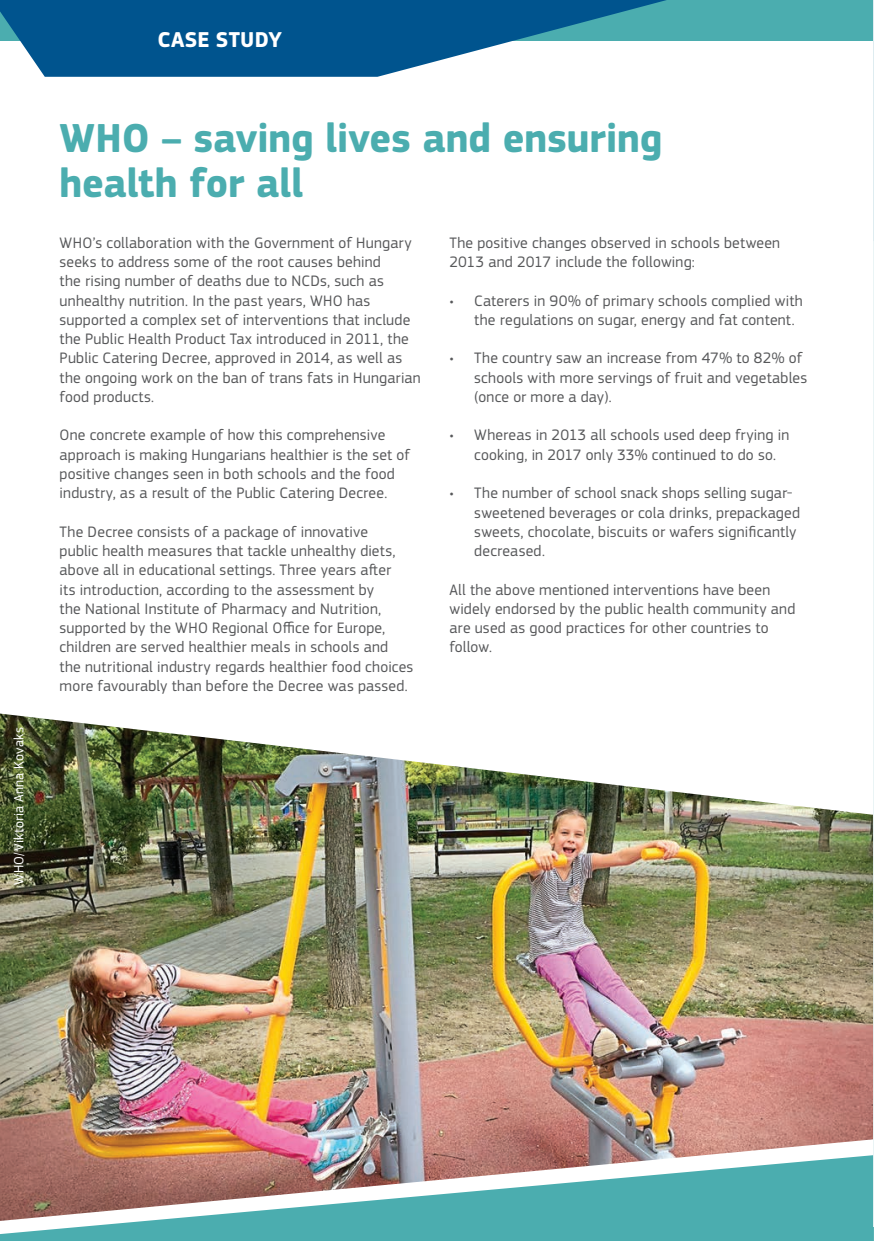
<style>
.page{position:relative;width:874px;height:1241px;background:#fff}
.page>*{position:absolute;margin:0;border:0;box-sizing:border-box;transform-origin:0 0}
.TITLE_1_GREEN{font:700 42px/45.1px "EC Square Sans Pro";letter-spacing:-.005em;color:#4badaf}
.Title_CASE_STUDY{font:700 22.4px "EC Square Sans Pro";letter-spacing:.01em;color:#fff}
.BODY_TEXT{font:15.75px/19.2px "EC Square Sans Pro";letter-spacing:.015em;color:#57585a}
.Photo_credits{font:14px "EC Square Sans Pro";letter-spacing:.025em;color:#fff}
</style>
<div class="page">
<div style="left:0;top:0;width:873px;height:40px;background:#4badaf"></div>
<svg style="left:0;top:0;width:666px;height:77px;fill:#00548e"></svg>
<div style="left:0;top:1220px;width:873px;height:20px;background:#4badaf"></div>
<img style="left:0;top:713px;width:873px;height:507px">
<p class="Photo_credits" style="left:11px;top:884px;width:159px;rotate:-90deg">WHO/Viktoria Anna Kovaks</p>
<p class="Title_CASE_STUDY" style="left:157px;top:26px;width:126px">CASE STUDY</p>
<p class="TITLE_1_GREEN" style="left:60px;top:116px;width:603px">WHO – saving lives and ensuring health for all</p>
<p class="BODY_TEXT" style="left:60px;top:233px;width:362px">WHO’s collaboration with the Government of Hungary seeks to address some of the root causes behind<br>the rising number of deaths due to NCDs, such as unhealthy nutrition. In the past years, WHO has supported a complex set of interventions that include the Public Health Product Tax introduced in 2011, the Public Catering Decree, approved in 2014, as well as the ongoing work on the ban of trans fats in Hungarian food products.</p>
<p class="BODY_TEXT" style="left:60px;top:425px;width:352px">One concrete example of how this comprehensive approach is making Hungarians healthier is the set of positive changes seen in both schools and the food industry, as a result of the Public Catering Decree.</p>
<p class="BODY_TEXT" style="left:60px;top:522px;width:355px">The Decree consists of a package of innovative<br>public health measures that tackle unhealthy diets, above all in educational settings. Three years after<br>its introduction, according to the assessment by<br>the National Institute of Pharmacy and Nutrition, supported by the WHO Regional Office for Europe, children are served healthier meals in schools and the nutritional industry regards healthier food choices more favourably than before the Decree was passed.</p>
<p class="BODY_TEXT" style="left:449px;top:233px;width:332px">The positive changes observed in schools between<br>2013 and 2017 include the following:</p>
<p class="BODY_TEXT" style="left:474px;top:291px;width:330px;text-indent:-25px">• Caterers in 90% of primary schools complied with the regulations on sugar, energy and fat content.</p>
<p class="BODY_TEXT" style="left:474px;top:348px;width:334px;text-indent:-25px">• The country saw an increase from 47% to 82% of schools with more servings of fruit and vegetables (once or more a day).</p>
<p class="BODY_TEXT" style="left:474px;top:425px;width:316px;text-indent:-25px">• Whereas in 2013 all schools used deep frying in cooking, in 2017 only 33% continued to do so.</p>
<p class="BODY_TEXT" style="left:474px;top:483px;width:327px;text-indent:-25px">• The number of school snack shops selling sugar&shy;sweetened beverages or cola drinks, prepackaged sweets, chocolate, biscuits or wafers significantly decreased.</p>
<p class="BODY_TEXT" style="left:449px;top:579px;width:347px">All the above mentioned interventions have been widely endorsed by the public health community and are used as good practices for other countries to follow.</p>
</div>
